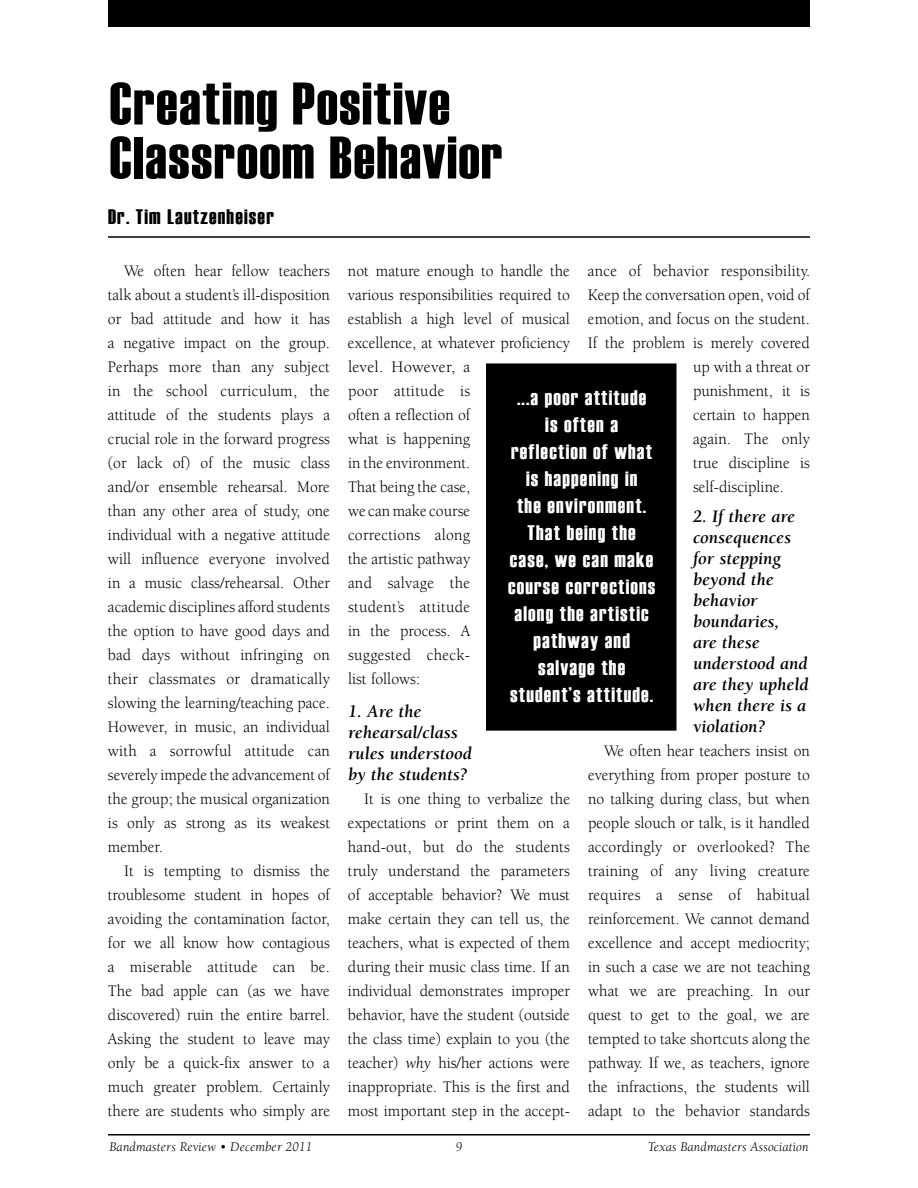
<style>
.page{position:relative;width:918px;height:1188px;background:#fff}
.page>*{position:absolute;margin:0;border:0;box-sizing:border-box;transform-origin:0 0}
.t1{font:60px/54px "Haettenschweiler";letter-spacing:.025em;color:#000}
.t2{font:21px/27px "Haettenschweiler";letter-spacing:.06em;color:#fff;text-align:center}
.t3{font:21px "Haettenschweiler";letter-spacing:.06em;color:#000}
.t4{font:italic 700 18px/21px "Berkeley";color:#000}
.t5{font:16.5px/24px "Berkeley";color:#000;text-align:justify;scale:.95 1}
.t6{font:16.5px "Berkeley";letter-spacing:.02em;color:#000;scale:.95 1}
.t7{font:italic 13.5px "Berkeley";letter-spacing:.01em;color:#000}
.s1{font-style:italic}
</style>
<div class="page">
<hr style="left:108px;top:1134px;width:702px;height:2px;background:#000">
<div style="left:108px;top:0;width:702px;height:27px;background:#000"></div>
<hr style="left:108px;top:236px;width:702px;height:2px;background:#000">
<div style="left:487px;top:364px;width:189px;height:366px;background:#000"></div>
<div style="left:486px;top:363px;width:190px;height:368px;border:2px solid #000"></div>
<p class="t1" style="left:110px;top:73px;width:394px">Creating Positive<br>Classroom Behavior</p>
<p class="t3" style="left:108px;top:205px;width:167px">Dr. Tim Lautzenheiser</p>
<p class="t5" style="left:124px;top:259px;width:218px">We often hear fellow teachers</p>
<p class="t5" style="left:108px;top:283px;width:235px">talk about a student’s ill-disposition</p>
<p class="t5" style="left:108px;top:307px;width:235px">or bad attitude and how it has</p>
<p class="t5" style="left:108px;top:331px;width:235px">a negative impact on the group.</p>
<p class="t5" style="left:108px;top:355px;width:235px">Perhaps more than any subject</p>
<p class="t5" style="left:108px;top:379px;width:235px">in the school curriculum, the</p>
<p class="t5" style="left:108px;top:403px;width:235px">attitude of the students plays a</p>
<p class="t5" style="left:108px;top:427px;width:235px">crucial role in the forward progress</p>
<p class="t5" style="left:108px;top:451px;width:235px">(or lack of) of the music class</p>
<p class="t5" style="left:108px;top:475px;width:235px">and/or ensemble rehearsal. More</p>
<p class="t5" style="left:108px;top:499px;width:235px">than any other area of study, one</p>
<p class="t5" style="left:108px;top:523px;width:235px">individual with a negative attitude</p>
<p class="t5" style="left:108px;top:547px;width:235px">will influence everyone involved</p>
<p class="t5" style="left:108px;top:571px;width:235px">in a music class/rehearsal. Other</p>
<p class="t5" style="left:108px;top:595px;width:235px">academic disciplines afford students</p>
<p class="t5" style="left:108px;top:619px;width:235px">the option to have good days and</p>
<p class="t5" style="left:108px;top:643px;width:235px">bad days without infringing on</p>
<p class="t5" style="left:108px;top:667px;width:235px">their classmates or dramatically</p>
<p class="t5" style="left:108px;top:691px;width:235px">slowing the learning/teaching pace.</p>
<p class="t5" style="left:108px;top:715px;width:235px">However, in music, an individual</p>
<p class="t5" style="left:108px;top:739px;width:235px">with a sorrowful attitude can</p>
<p class="t5" style="left:108px;top:763px;width:235px">severely impede the advancement of</p>
<p class="t5" style="left:108px;top:787px;width:235px">the group; the musical organization</p>
<p class="t5" style="left:108px;top:811px;width:235px">is only as strong as its weakest</p>
<p class="t5" style="left:108px;top:835px;width:59px">member.</p>
<p class="t5" style="left:124px;top:859px;width:218px">It is tempting to dismiss the</p>
<p class="t5" style="left:108px;top:883px;width:235px">troublesome student in hopes of</p>
<p class="t5" style="left:108px;top:907px;width:235px">avoiding the contamination factor,</p>
<p class="t5" style="left:108px;top:931px;width:235px">for we all know how contagious</p>
<p class="t6" style="left:108px;top:958px;width:235px">a miserable attitude can be.</p>
<p class="t5" style="left:108px;top:979px;width:235px">The bad apple can (as we have</p>
<p class="t5" style="left:108px;top:1003px;width:235px">discovered) ruin the entire barrel.</p>
<p class="t5" style="left:108px;top:1027px;width:235px">Asking the student to leave may</p>
<p class="t5" style="left:108px;top:1051px;width:235px">only be a quick-fix answer to a</p>
<p class="t5" style="left:108px;top:1075px;width:235px">much greater problem. Certainly</p>
<p class="t5" style="left:108px;top:1099px;width:235px">there are students who simply are</p>
<p class="t5" style="left:588px;top:259px;width:235px">ance of behavior responsibility.</p>
<p class="t5" style="left:588px;top:283px;width:235px">Keep the conversation open, void of</p>
<p class="t5" style="left:588px;top:307px;width:235px">emotion, and focus on the student.</p>
<p class="t5" style="left:588px;top:331px;width:235px">If the problem is merely covered</p>
<p class="t5" style="left:693px;top:355px;width:125px">up with a threat or</p>
<p class="t5" style="left:693px;top:379px;width:125px">punishment, it is</p>
<p class="t5" style="left:693px;top:403px;width:125px">certain to happen</p>
<p class="t5" style="left:693px;top:427px;width:125px">again. The only</p>
<p class="t5" style="left:693px;top:451px;width:125px">true discipline is</p>
<p class="t5" style="left:693px;top:475px;width:97px">self-discipline.</p>
<p class="t4" style="left:693px;top:506px;width:117px">2. If there are consequences for stepping beyond the behavior boundaries,<br>are these understood and are they upheld when there is a violation?</p>
<p class="t5" style="left:588px;top:739px;width:235px;text-indent:16px">We often hear teachers insist on everything from proper posture to no talking during class, but when people slouch or talk, is it handled accordingly or overlooked? The training of any living creature requires a sense of habitual reinforcement. We cannot demand excellence and accept mediocrity; in such a case we are not teaching what we are preaching. In our quest to get to the goal, we are tempted to take shortcuts along the pathway. If we, as teachers, ignore the infractions, the students will adapt to the behavior standards</p>
<p class="t5" style="left:348px;top:259px;width:235px;text-align:left">not mature enough to handle the various responsibilities required to establish a high level of musical excellence, at whatever proficiency level. However, a<br>poor attitude is<br>often a reflection of<br>what is happening<br>in the environment.<br>That being the case,<br>we can make course<br>corrections along<br>the artistic pathway<br>and salvage the<br>student’s attitude<br>in the process. A<br>suggested check-<br>list follows:</p>
<p class="t4" style="left:348px;top:701px;width:125px">1. Are the rehearsal/class rules understood by the students?</p>
<p class="t5" style="left:348px;top:787px;width:235px;text-indent:16px">It is one thing to verbalize the expectations or print them on a hand-out, but do the students truly understand the parameters of acceptable behavior? We must make certain they can tell us, the teachers, what is expected of them during their music class time. If an individual demonstrates improper behavior, have the student (outside the class time) explain to you (the teacher) <span class="s1">why</span> his/her actions were inappropriate. This is the first and most important step in the accept-</p>
<p class="t2" style="left:508px;top:383px;width:149px">...a poor attitude<br>is often a reflection of what is happening in<br>the environment.<br>That being the case, we can make course corrections along the artistic pathway and salvage the student’s attitude.</p>
<p class="t7" style="left:110px;top:1140px;width:204px">Bandmasters Review • December 2011</p>
<p class="t7" style="left:456px;top:1140px;width:8px">9</p>
<p class="t7" style="left:648px;top:1140px;width:162px">Texas Bandmasters Association</p>
</div>
